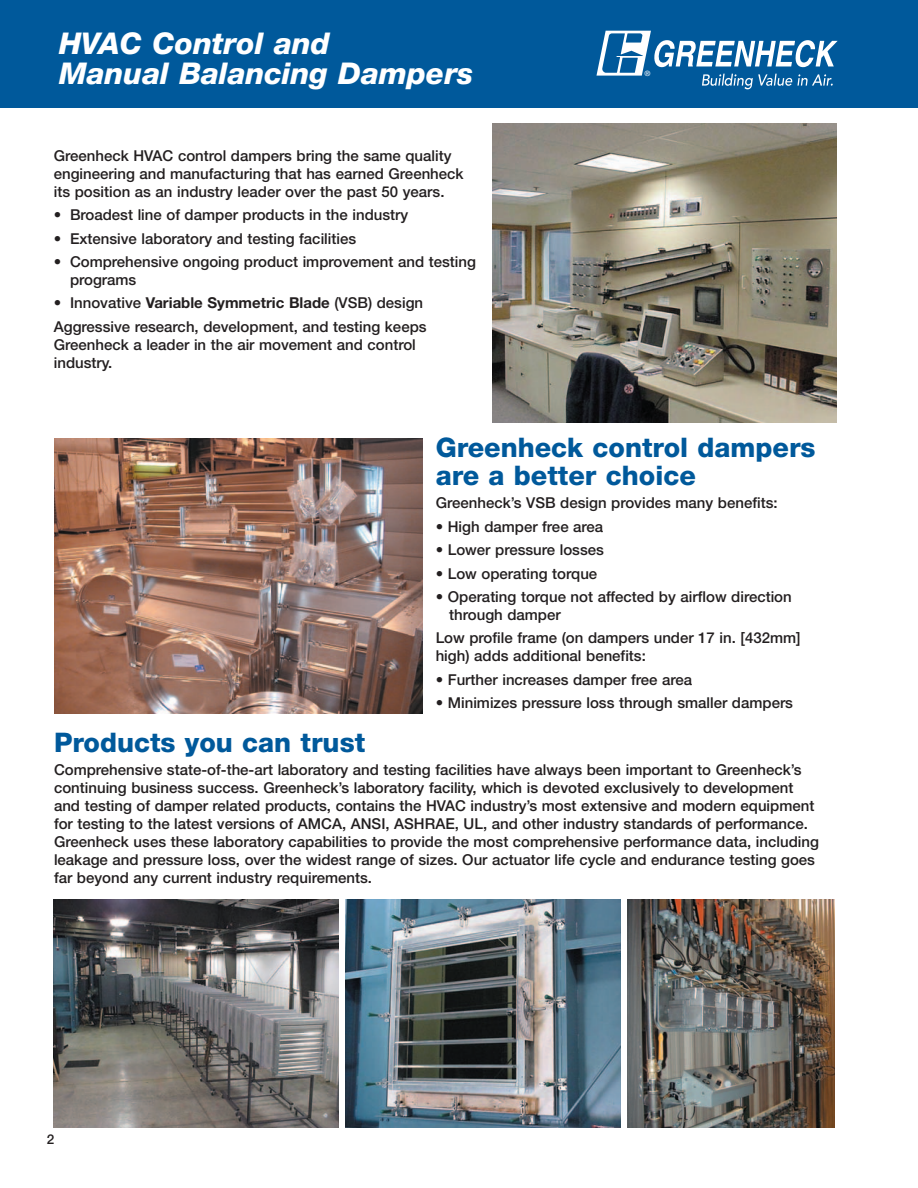
<style>
.page{position:relative;width:918px;height:1188px;background:#fff}
.page>*{position:absolute;margin:0;border:0;box-sizing:border-box;transform-origin:0 0}
.t1{font:italic 800 30px/30px "Helvetica Neue LT Std";color:#fff}
.t2{font:800 27px/28.5px "Helvetica Neue LT Std";color:#00599b}
.t3{font:500 15px/18px "Helvetica Neue LT Std";color:#231f20}
.t4{font:500 13.5px "Helvetica Neue LT Std";color:#231f20}
.t5{font:7.35px "Helvetica";color:#fff}
.s1{font-weight:700}
</style>
<div class="page">
<div style="left:0;top:0;width:918px;height:107px;background:#00599b"></div>
<img style="left:493px;top:124px;width:344px;height:298px">
<img style="left:54px;top:438px;width:369px;height:276px">
<img style="left:346px;top:899px;width:275px;height:228px">
<img style="left:54px;top:899px;width:285px;height:228px">
<img style="left:628px;top:899px;width:207px;height:228px">
<svg style="left:596px;top:31px;width:242px;height:58px"></svg>
<h1 class="t1" style="left:59px;top:31px;width:416px">HVAC Control and<br>Manual Balancing Dampers</h1>
<p class="t3" style="left:54px;top:148px;width:411px">Greenheck HVAC control dampers bring the same quality engineering and manufacturing that has earned Greenheck its position as an industry leader over the past 50 years.</p>
<p class="t3" style="left:54px;top:207px;width:356px">• Broadest line of damper products in the industry</p>
<p class="t3" style="left:54px;top:231px;width:304px">• Extensive laboratory and testing facilities</p>
<p class="t3" style="left:70px;top:254px;width:408px;text-indent:-16px">• Comprehensive ongoing product improvement and testing programs</p>
<p class="t3" style="left:54px;top:293px;width:374px;line-height:23.4px">• Innovative <span class="s1">Variable Symmetric Blade</span> (VSB) design<br>Aggressive research, development, and testing keeps</p>
<p class="t3" style="left:54px;top:337px;width:364px">Greenheck a leader in the air movement and control industry.</p>
<p class="t5" style="left:645px;top:70px;width:7px">®</p>
<h2 class="t2" style="left:436px;top:435px;width:381px">Greenheck control dampers are a better choice</h2>
<p class="t3" style="left:436px;top:496px;width:343px">Greenheck’s VSB design provides many benefits:</p>
<p class="t3" style="left:436px;top:519px;width:169px">• High damper free area</p>
<p class="t3" style="left:436px;top:542px;width:170px">• Lower pressure losses</p>
<p class="t3" style="left:436px;top:566px;width:163px">• Low operating torque</p>
<p class="t3" style="left:449px;top:589px;width:344px;text-indent:-14px">• Operating torque not affected by airflow direction through damper</p>
<p class="t3" style="left:436px;top:631px;width:366px">Low profile frame (on dampers under 17 in. [432mm] high) adds additional benefits:</p>
<p class="t3" style="left:436px;top:672px;width:258px">• Further increases damper free area</p>
<p class="t3" style="left:436px;top:695px;width:359px">• Minimizes pressure loss through smaller dampers</p>
<h2 class="t2" style="left:54px;top:731px;width:313px">Products you can trust</h2>
<p class="t3" style="left:54px;top:763px;width:767px">Comprehensive state-of-the-art laboratory and testing facilities have always been important to Greenheck’s continuing business success. Greenheck’s laboratory facility, which is devoted exclusively to development and testing of damper related products, contains the HVAC industry’s most extensive and modern equipment for testing to the latest versions of AMCA, ANSI, ASHRAE, UL, and other industry standards of performance.<br>Greenheck uses these laboratory capabilities to provide the most comprehensive performance data, including leakage and pressure loss, over the widest range of sizes. Our actuator life cycle and endurance testing goes far beyond any current industry requirements.</p>
<p class="t4" style="left:47px;top:1134px;width:9px">2</p>
</div>
